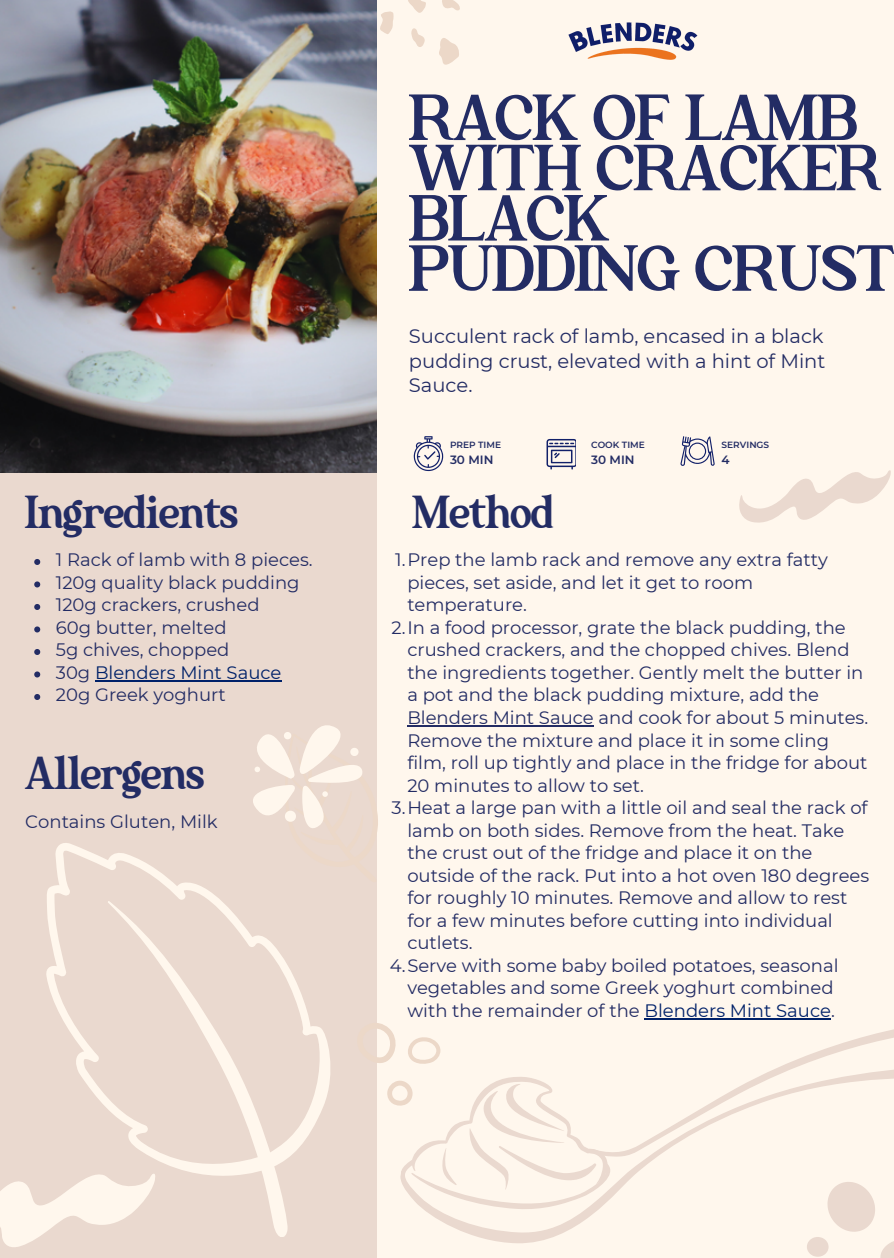
<style>
.page{position:relative;width:894px;height:1258px;background:#fff}
.page>*{position:absolute;margin:0;border:0;box-sizing:border-box;transform-origin:0 0}
.t1{font:64.2px/50.4px "The Texterius";color:#232c64}
.t2{font:45px "The Texterius";color:#232c64}
.t3{font:19.5px/24.3px "Montserrat";color:#232c64;text-align:justify}
.t4{font:18px/22.5px "Montserrat";color:#232c64}
.t5{font:18px "Montserrat";color:#002169}
.t6{font:600 12px "Montserrat";color:#232c64}
.t7{font:600 9px "Montserrat";color:#232c64}
.s1{color:#232c64}
.s2{color:#002169}
</style>
<div class="page">
<div style="left:0;top:0;width:893px;height:1258px;background:#fff7ed"></div>
<div style="left:0;top:388px;width:376px;height:870px;background:#ead9cf"></div>
<svg style="left:546px;top:439px;width:29px;height:30px"></svg>
<svg style="left:413px;top:436px;width:30px;height:35px"></svg>
<svg style="left:680px;top:436px;width:34px;height:29px"></svg>
<img style="left:0;top:0;width:376px;height:472px">
<img style="left:568px;top:22px;width:130px;height:38px">
<svg style="left:739px;top:470px;width:152px;height:53px"></svg>
<svg style="left:453px;top:1018px;width:440px;height:225px"></svg>
<svg style="left:806px;top:1182px;width:87px;height:76px"></svg>
<svg style="left:0;top:1181px;width:108px;height:66px"></svg>
<svg style="left:376px;top:1022px;width:248px;height:205px"></svg>
<svg style="left:253px;top:724px;width:125px;height:158px"></svg>
<svg style="left:439px;top:38px;width:20px;height:27px"></svg>
<svg style="left:408px;top:0;width:18px;height:13px"></svg>
<svg style="left:380px;top:11px;width:14px;height:23px"></svg>
<svg style="left:411px;top:28px;width:14px;height:19px"></svg>
<svg style="left:442px;top:0;width:18px;height:11px"></svg>
<svg style="left:108px;top:1192px;width:180px;height:44px"></svg>
<svg style="left:46px;top:843px;width:285px;height:349px"></svg>
<hr style="left:407px;top:725px;width:186px;height:2px;background:#232c64">
<hr style="left:644px;top:1018px;width:186px;height:1px;background:#002169">
<svg style="left:34px;top:559px;width:6px;height:6px"></svg>
<svg style="left:34px;top:581px;width:6px;height:6px"></svg>
<svg style="left:34px;top:604px;width:6px;height:6px"></svg>
<svg style="left:34px;top:626px;width:6px;height:6px"></svg>
<svg style="left:34px;top:649px;width:6px;height:6px"></svg>
<svg style="left:34px;top:671px;width:6px;height:6px"></svg>
<hr style="left:95px;top:680px;width:186px;height:2px;background:#002169">
<svg style="left:34px;top:694px;width:6px;height:6px"></svg>
<p class="t1" style="left:409px;top:93px;width:486px">RACK OF LAMB<br>WITH CRACKER<br>BLACK<br>PUDDING CRUST</p>
<p class="t3" style="left:409px;top:324px;width:418px">Succulent rack of lamb, encased in a black pudding crust, elevated with a hint of Mint Sauce.</p>
<p class="t7" style="left:450px;top:439px;width:53px">PREP TIME</p>
<p class="t7" style="left:591px;top:439px;width:55px">COOK TIME</p>
<p class="t7" style="left:721px;top:439px;width:49px">SERVINGS</p>
<p class="t6" style="left:450px;top:452px;width:45px">30 MIN</p>
<p class="t6" style="left:591px;top:452px;width:45px">30 MIN</p>
<h2 class="t6" style="left:721px;top:452px;width:10px">4</h2>
<p class="t2" style="left:25px;top:485px;width:214px">Ingredients</p>
<p class="t2" style="left:412px;top:485px;width:142px">Method</p>
<h3 class="t4" style="left:56px;top:549px;width:258px">1 Rack of lamb with 8 pieces.</h3>
<p class="t4" style="left:56px;top:571px;width:245px">120g quality black pudding</p>
<p class="t4" style="left:56px;top:594px;width:205px">120g crackers, crushed</p>
<p class="t4" style="left:56px;top:616px;width:172px">60g butter, melted</p>
<p class="t4" style="left:56px;top:639px;width:175px">5g chives, chopped</p>
<p class="t5" style="left:56px;top:661px;width:227px"><span class="s1">30g</span> Blenders Mint Sauce</p>
<p class="t4" style="left:56px;top:684px;width:171px">20g Greek yoghurt</p>
<h2 class="t2" style="left:25px;top:746px;width:180px">Allergens</h2>
<p class="t4" style="left:25px;top:810px;width:194px">Contains Gluten, Milk</p>
<p class="t4" style="left:407px;top:549px;width:422px;text-indent:-12px">1.Prep the lamb rack and remove any extra fatty pieces, set aside, and let it get to room temperature.</p>
<p class="t4" style="left:407px;top:616px;width:462px;text-indent:-16px">2.In a food processor, grate the black pudding, the crushed crackers, and the chopped chives. Blend the ingredients together. Gently melt the butter in a pot and the black pudding mixture, add the Blenders Mint Sauce and cook for about 5 minutes.<br>Remove the mixture and place it in some cling film, roll up tightly and place in the fridge for about 20 minutes to allow to set.</p>
<h1 class="t4" style="left:407px;top:796px;width:463px;text-indent:-16px">3.Heat a large pan with a little oil and seal the rack of lamb on both sides. Remove from the heat. Take the crust out of the fridge and place it on the outside of the rack. Put into a hot oven 180 degrees for roughly 10 minutes. Remove and allow to rest for a few minutes before cutting into individual cutlets.</h1>
<h3 class="t4" style="left:407px;top:954px;width:432px;text-indent:-18px">4.Serve with some baby boiled potatoes, seasonal vegetables and some Greek yoghurt combined with the remainder of the <span class="s2">Blenders Mint Sauce</span>.</h3>
</div>
